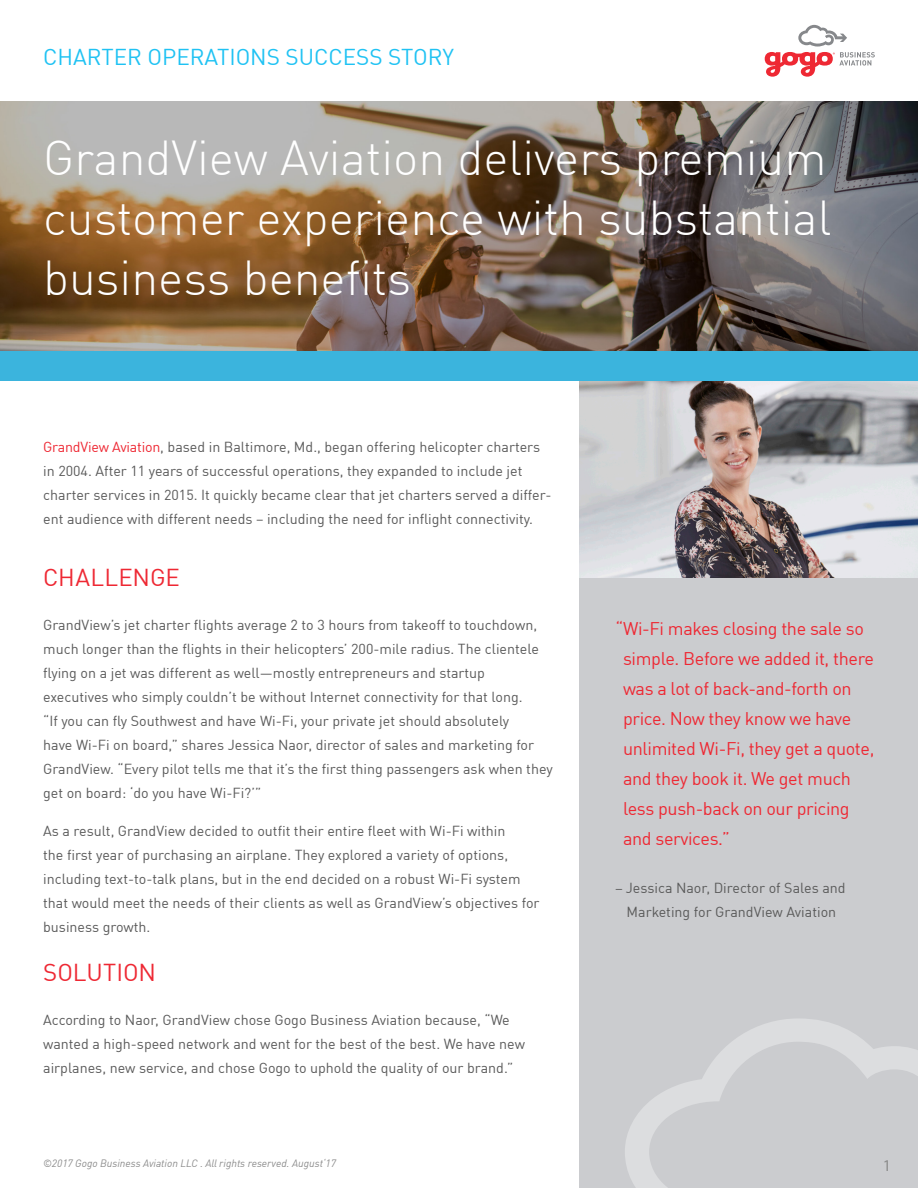
<style>
.page{position:relative;width:918px;height:1188px;background:#fff}
.page>*{position:absolute;margin:0;border:0;box-sizing:border-box;transform-origin:0 0}
.Main_Heading{font:300 48px/60px "DIN Offc Pro";color:#fff;text-align:justify}
.Subhead_red{font:24px "DIN Offc Pro";letter-spacing:-.005em;color:#ee2833}
.Segment_Label{font:22.5px "DIN Offc Pro";color:#1fc2f3}
.t1{font:18px/30px "DIN Offc Pro";letter-spacing:-.02em;color:#ee2833}
.Key_Benefits{font:16.5px "Myriad Pro";color:#8c8c8c}
.t2{font:14.25px/24px "DIN Offc Pro";color:#5a5a5a}
.t3{font:italic 10.5px "DIN Offc Pro";color:#8c8c8c}
.s1{color:#ee2833}
.s2{font-family:"Myriad Pro"}
</style>
<div class="page">
<div style="left:580px;top:435px;width:338px;height:753px;background:#cbcccf"></div>
<img style="left:580px;top:381px;width:338px;height:197px">
<img style="left:0;top:102px;width:918px;height:249px">
<svg style="left:765px;top:25px;width:110px;height:52px"></svg>
<div style="left:0;top:351px;width:918px;height:30px;background:#3bb4dd"></div>
<svg style="left:625px;top:1019px;width:293px;height:169px"></svg>
<p class="Segment_Label" style="left:43px;top:39px;width:412px">CHARTER OPERATIONS SUCCESS STORY</p>
<p class="Main_Heading" style="left:43px;top:123px;width:790px">GrandView Aviation delivers premium customer experience with substantial business benefits</p>
<p class="t2" style="left:43px;top:433px;width:510px"><span class="s1">GrandView Aviation</span>, based in Baltimore, Md., began offering helicopter charters in 2004. After 11 years of successful operations, they expanded to include jet charter services in 2015. It quickly became clear that jet charters served a differ&shy;ent audience with different needs – including the need for inflight connectivity.</p>
<p class="Subhead_red" style="left:43px;top:559px;width:138px">CHALLENGE</p>
<p class="t2" style="left:43px;top:612px;width:497px">GrandView’s jet charter flights average 2 to 3 hours from takeoff to touchdown, much longer than the flights in their helicopters’ 200-mile radius. The clientele flying on a jet was different as well—mostly entrepreneurs and startup executives who simply couldn’t be without Internet connectivity for that long.</p>
<p class="t2" style="left:43px;top:708px;width:511px">“If you can fly Southwest and have Wi-Fi, your private jet should absolutely<br>have Wi-Fi on board,” shares Jessica Naor, director of sales and marketing for GrandView. “Every pilot tells me that it’s the first thing passengers ask when they get on board: ‘do you have Wi-Fi?’”</p>
<p class="t2" style="left:43px;top:817px;width:498px">As a result, GrandView decided to outfit their entire fleet with Wi-Fi within<br>the first year of purchasing an airplane. They explored a variety of options, including text-to-talk plans, but in the end decided on a robust Wi-Fi system that would meet the needs of their clients as well as GrandView’s objectives for business growth.</p>
<p class="Subhead_red" style="left:43px;top:953px;width:114px">SOLUTION</p>
<p class="t2" style="left:43px;top:1007px;width:483px">According to Naor, GrandView chose Gogo Business Aviation because, “We wanted a high-speed network and went for the best of the best. We have new airplanes, new service, and chose Gogo to uphold the quality of our brand.”</p>
<p class="t3" style="left:43px;top:1155px;width:294px">©2017 Gogo Business Aviation LLC . All rights reserved. August‘17</p>
<p class="t1" style="left:623px;top:611px;width:253px;text-indent:-7px">“Wi-Fi makes closing the sale so simple. Before we added it, there was a lot of back-and-forth on price. Now they know we have unlimited Wi-Fi, they get a quote, and they book it. We get much less push-back on our pricing and services.”</p>
<p class="t2" style="left:616px;top:874px;width:232px;text-align:center"><span class="s2">–</span> Jessica Naor, Director of Sales and<br>Marketing for GrandView Aviation</p>
<p class="Key_Benefits" style="left:883px;top:1155px;width:10px">1</p>
</div>
